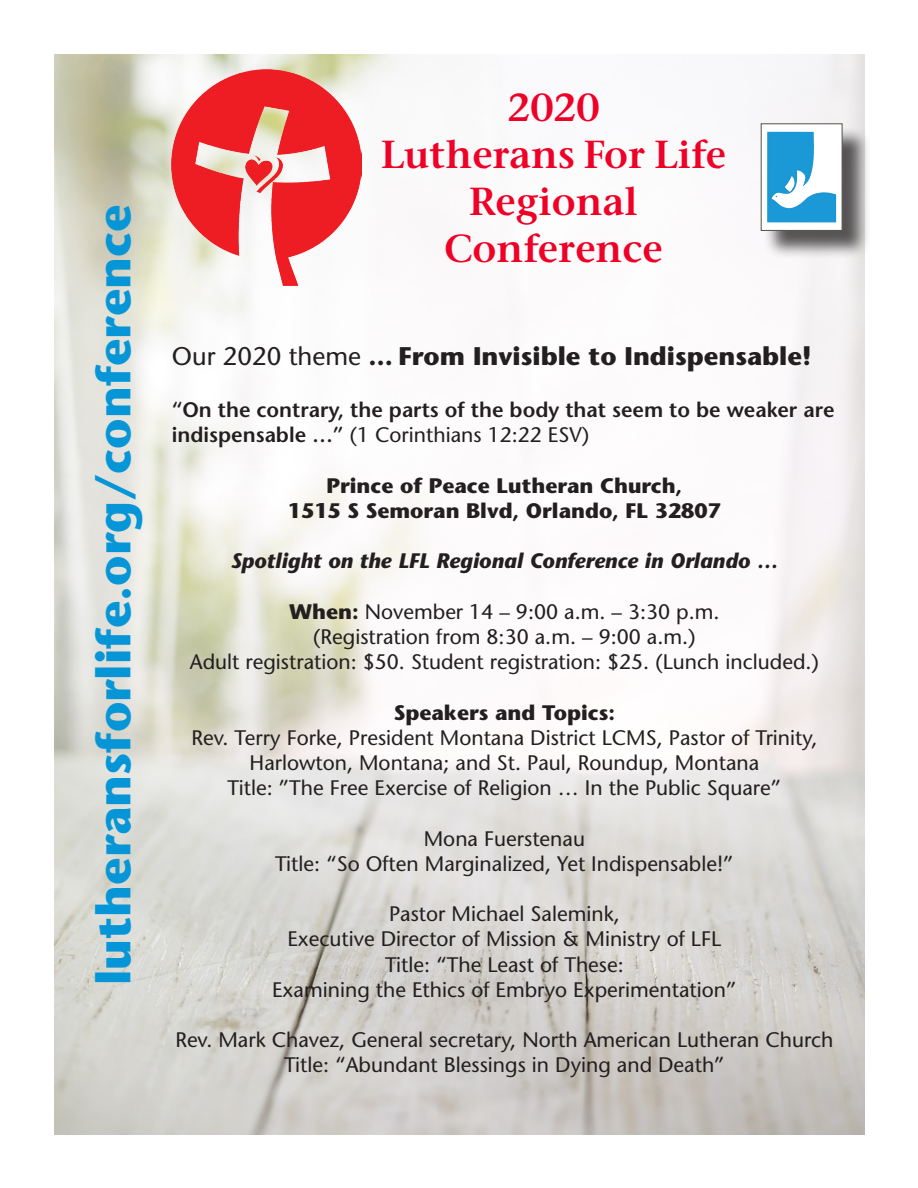
<style>
.page{position:relative;width:918px;height:1188px;background:#fff}
.page>*{position:absolute;margin:0;border:0;box-sizing:border-box;transform-origin:0 0}
.t1{font:700 48px "Stone Sans Std";color:#0696d7}
.t2{font:600 39px "Stone Serif ITC Pro";color:#ef0027}
.t3{font:700 25.5px "Stone Sans Std";color:#231f20}
.t4{font:500 21px/25.2px "Stone Sans Std";color:#231f20;text-align:center}
.t5{font:600 21px/25.2px "Stone Sans Std";color:#231f20}
.t6{font:700 21px "Stone Sans Std";color:#231f20}
.t7{font:italic 700 21px "Stone Sans Std";color:#231f20}
.s1{font-weight:500}
.s2{font-family:"Stone Serif ITC Pro"}
.s3{font-weight:700}
</style>
<div class="page">
<img style="left:55px;top:55px;width:810px;height:1080px">
<img style="left:172px;top:69px;width:190px;height:216px">
<div style="left:764px;top:127px;width:107px;height:132px;background:#231f20;opacity:.75"></div>
<div style="left:761px;top:123px;width:82px;height:108px;background:#fff;border:1px solid #535249"></div>
<img style="left:767px;top:132px;width:69px;height:90px">
<p class="t1" style="left:85px;top:985px;width:782px;rotate:-90deg">lutheransforlife.org/conference</p>
<p class="t2" style="left:507px;top:83px;width:94px">2020</p>
<p class="t2" style="left:381px;top:130px;width:347px">Lutherans For Life</p>
<p class="t2" style="left:469px;top:177px;width:170px">Regional</p>
<p class="t2" style="left:444px;top:224px;width:220px">Conference</p>
<p class="t3" style="left:172px;top:341px;width:641px"><span class="s1">Our 2020 theme</span> <span class="s2">…</span> From Invisible to Indispensable!</p>
<p class="t5" style="left:172px;top:397px;width:664px">“On the contrary, the parts of the body that seem to be weaker are indispensable …” <span class="s1">(1 Corinthians 12:22 ESV)</span></p>
<p class="t6" style="left:327px;top:473px;width:357px">Prince of Peace Lutheran Church,</p>
<p class="t6" style="left:288px;top:498px;width:435px">1515 S Semoran Blvd, Orlando, FL 32807</p>
<p class="t7" style="left:231px;top:549px;width:549px">Spotlight on the LFL Regional Conference in Orlando …</p>
<p class="t4" style="left:289px;top:599px;width:432px"><span class="s3">When:</span> November 14 – 9:00 a.m. – 3:30 p.m. (Registration from 8:30 a.m. – 9:00 a.m.)</p>
<p class="t4" style="left:190px;top:649px;width:631px">Adult registration: $50. Student registration: $25. (Lunch included.)</p>
<p class="t6" style="left:394px;top:700px;width:223px">Speakers and Topics:</p>
<p class="t4" style="left:191px;top:725px;width:627px">Rev. Terry Forke, President Montana District LCMS, Pastor of Trinity,<br>Harlowton, Montana; and St. Paul, Roundup, Montana</p>
<p class="t4" style="left:228px;top:775px;width:555px">Title: ”The Free Exercise of Religion … In the Public Square”</p>
<p class="t4" style="left:424px;top:826px;width:163px">Mona Fuerstenau</p>
<p class="t4" style="left:275px;top:851px;width:460px">Title: “So Often Marginalized, Yet Indispensable!”</p>
<p class="t4" style="left:389px;top:901px;width:232px">Pastor Michael Salemink,</p>
<p class="t4" style="left:288px;top:927px;width:435px">Executive Director of Mission &amp; Ministry of LFL</p>
<p class="t4" style="left:385px;top:952px;width:240px">Title: “The Least of These:</p>
<p class="t4" style="left:272px;top:977px;width:466px">Examining the Ethics of Embryo Experimentation”</p>
<p class="t4" style="left:175px;top:1027px;width:660px">Rev. Mark Chavez, General secretary, North American Lutheran Church</p>
<p class="t4" style="left:284px;top:1053px;width:442px">Title: “Abundant Blessings in Dying and Death”</p>
</div>
